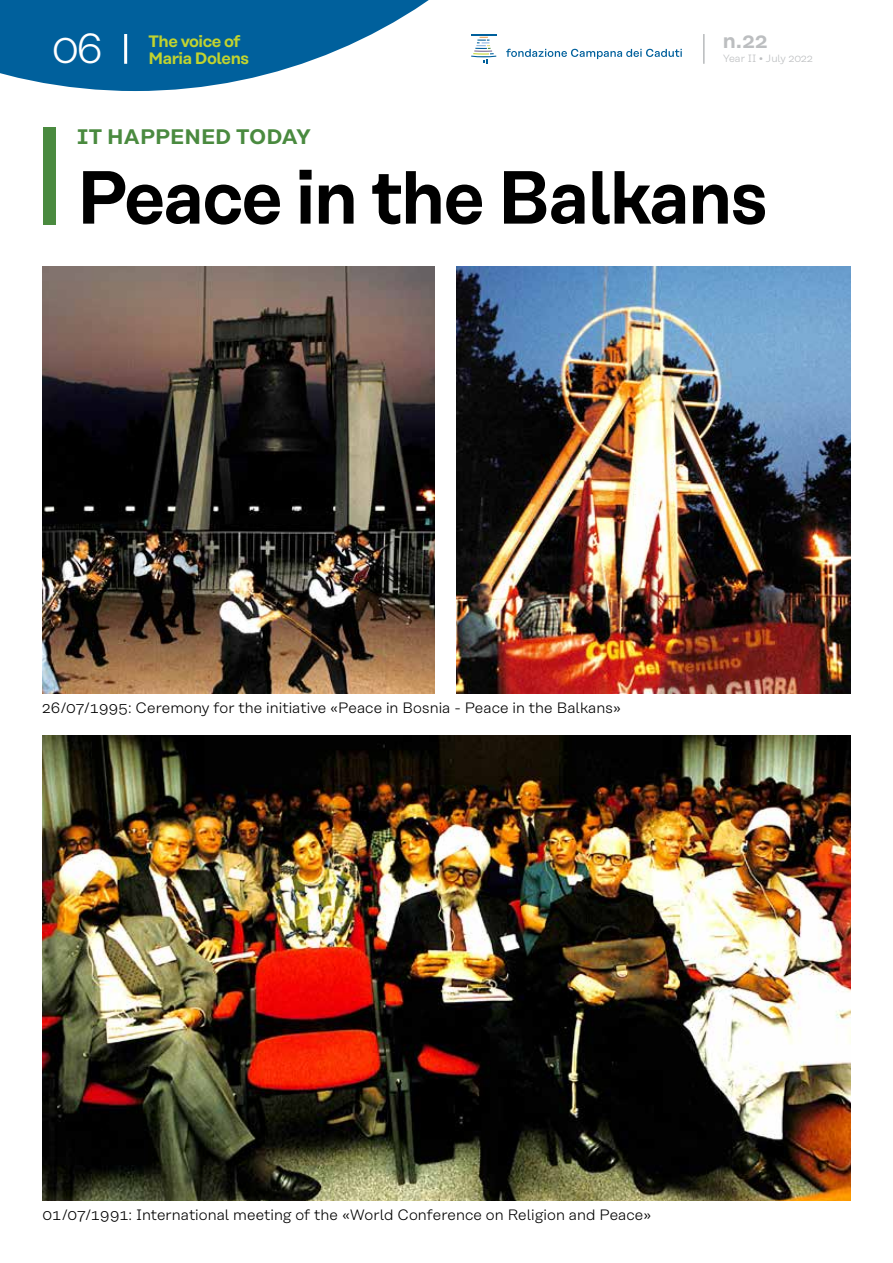
<style>
.page{position:relative;width:893px;height:1263px;background:#fff}
.page>*{position:absolute;margin:0;border:0;box-sizing:border-box;transform-origin:0 0}
.t1{font:600 75px "Rational Text";letter-spacing:-.02em;color:#000;scale:.94 1}
.t2{font:300 42px "Rational Text";color:#fff}
.t3{font:600 21px "Rational Text";color:#4a8a3f}
.t4{font:600 21px "Rational Text";color:#bcbec0}
.t5{font:600 16.5px/16.5px "Rational Text";letter-spacing:-.03em;color:#c1d32f}
.t6{font:300 15px "Rational Text";color:#000}
.t7{font:300 10.5px "Rational Text";color:#bcbec0}
</style>
<div class="page">
<svg style="left:506px;top:49px;width:176px;height:10px"></svg>
<svg style="left:471px;top:34px;width:25px;height:30px"></svg>
<svg style="left:0;top:0;width:429px;height:91px"></svg>
<hr style="left:124px;top:34px;width:3px;height:30px;background:#fff">
<hr style="left:703px;top:34px;width:2px;height:30px;background:#bcbec0">
<div style="left:43px;top:128px;width:13px;height:97px;background:#4a8a3f"></div>
<img style="left:43px;top:266px;width:392px;height:427px">
<img style="left:456px;top:266px;width:394px;height:427px">
<img style="left:43px;top:736px;width:807px;height:464px">
<h2 class="t2" style="left:52px;top:25px;width:53px">06</h2>
<h3 class="t4" style="left:723px;top:28px;width:46px">n.22</h3>
<p class="t5" style="left:148px;top:33px;width:102px">The voice of<br>Maria Dolens</p>
<p class="t7" style="left:723px;top:53px;width:91px">Year II • July 2022</p>
<h3 class="t3" style="left:77px;top:125px;width:236px">IT HAPPENED TODAY</h3>
<h1 class="t1" style="left:77px;top:153px;width:736px">Peace in the Balkans</h1>
<p class="t6" style="left:43px;top:700px;width:580px">26/07/1995: Ceremony for the initiative «Peace in Bosnia - Peace in the Balkans»</p>
<p class="t6" style="left:43px;top:1207px;width:610px">01/07/1991: International meeting of the «World Conference on Religion and Peace»</p>
</div>
